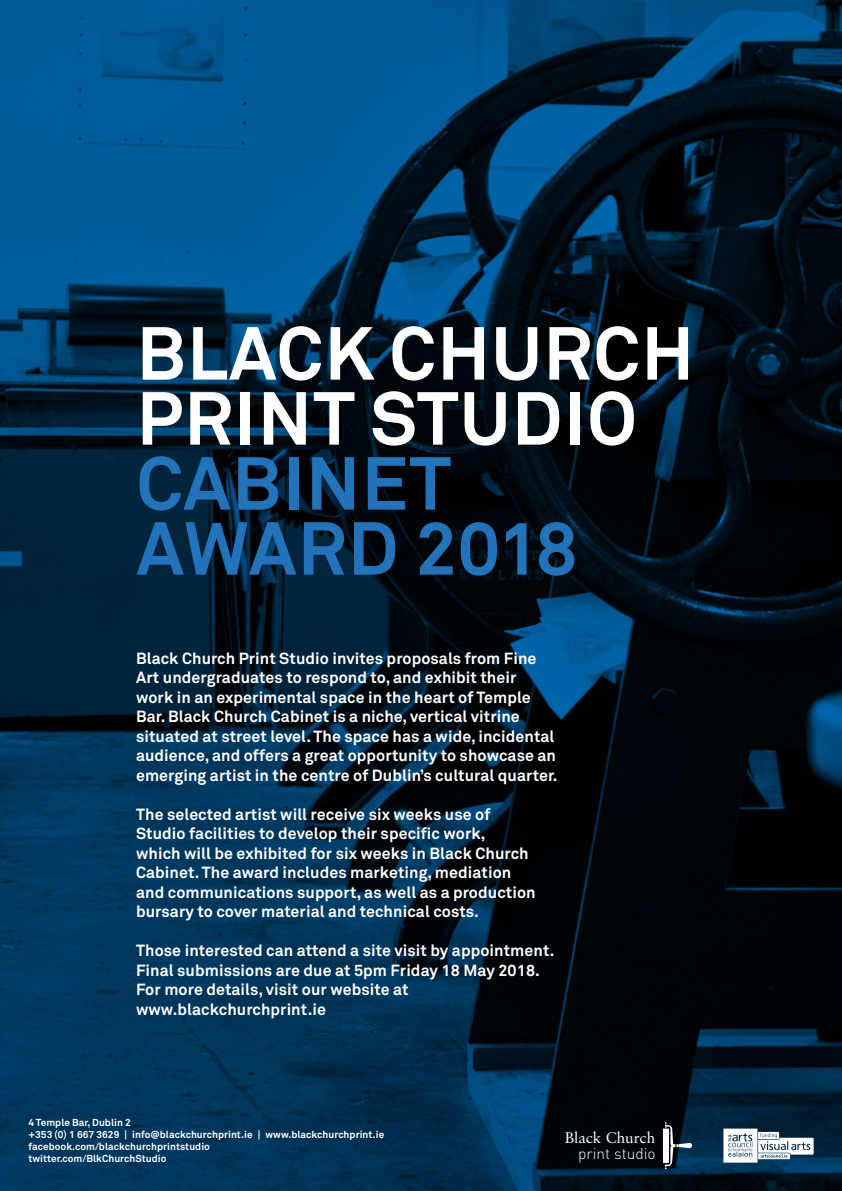
<style>
.page{position:relative;width:842px;height:1191px;background:#fff}
.page>*{position:absolute;margin:0;border:0;box-sizing:border-box;transform-origin:0 0}
.t1{font:700 74px/65px "Akkurat Pro";letter-spacing:.02em;color:#fff}
.t2{font:700 74px/65px "Akkurat Pro";letter-spacing:.02em;color:#2273b9}
.t3{font:700 16px/19.5px "Akkurat Pro";letter-spacing:.005em;color:#fff}
.t4{font:15.4px "Sabon LT Std";color:#fff}
.t5{font:300 15.4px "DIN Pro";color:#fff}
.t6{font:700 10px/12.2px "Akkurat Pro";letter-spacing:.005em;color:#fff}
</style>
<div class="page">
<img style="left:0;top:0;width:842px;height:1191px">
<svg style="left:723px;top:1128px;width:91px;height:34px"></svg>
<svg style="left:663px;top:1122px;width:29px;height:47px"></svg>
<h1 class="t1" style="left:137px;top:322px;width:559px">BLACK CHURCH<br>PRINT STUDIO</h1>
<h1 class="t2" style="left:137px;top:452px;width:443px">CABINET<br>AWARD 2018</h1>
<p class="t3" style="left:136px;top:648px;width:423px">Black Church Print Studio invites proposals from Fine Art undergraduates to respond to, and exhibit their work in an experimental space in the heart of Temple Bar. Black Church Cabinet is a niche, vertical vitrine situated at street level. The space has a wide, incidental audience, and offers a great opportunity to showcase an emerging artist in the centre of Dublin’s cultural quarter.</p>
<p class="t3" style="left:136px;top:804px;width:401px">The selected artist will receive six weeks use of Studio facilities to develop their specific work,<br>which will be exhibited for six weeks in Black Church Cabinet. The award includes marketing, mediation and communications support, as well as a production bursary to cover material and technical costs.</p>
<p class="t3" style="left:136px;top:941px;width:420px">Those interested can attend a site visit by appointment.<br>Final submissions are due at 5pm Friday 18 May 2018.<br>For more details, visit our website at www.blackchurchprint.ie</p>
<p class="t6" style="left:28px;top:1116px;width:357px">4 Temple Bar, Dublin 2<br>+353 (0) 1 667 3629 | info@blackchurchprint.ie | www.blackchurchprint.ie facebook.com/blackchurchprintstudio<br>twitter.com/BlkChurchStudio</p>
<p class="t4" style="left:565px;top:1128px;width:92px">Black Church</p>
<p class="t5" style="left:578px;top:1143px;width:79px">print studio</p>
</div>
